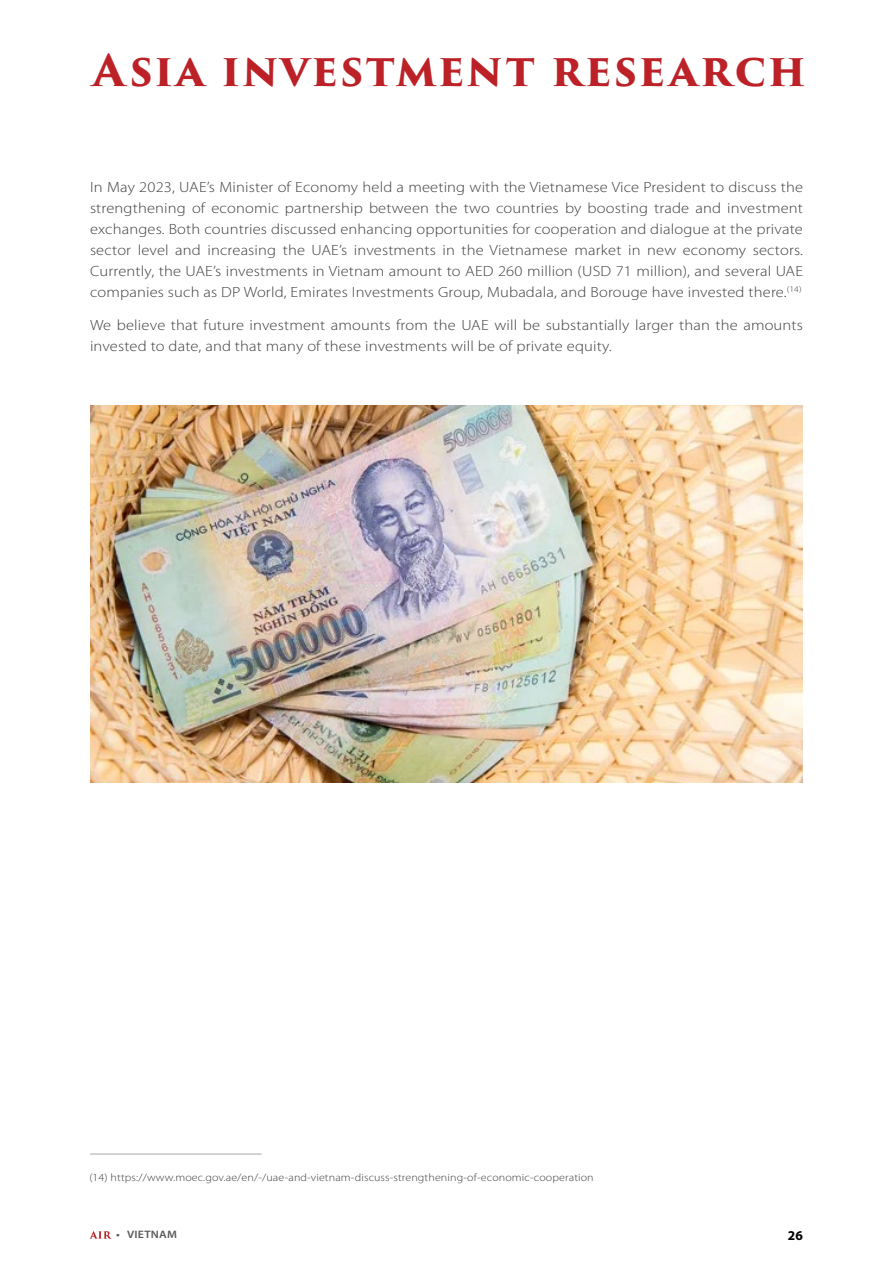
<style>
.page{position:relative;width:893px;height:1263px;background:#fff}
.page>*{position:absolute;margin:0;border:0;box-sizing:border-box;transform-origin:0 0}
.t1{font:700 42.75px "Trajan Pro 3";letter-spacing:.045em;color:#bb2127}
.t2{font:300 14.85px/21px "Myriad Pro";letter-spacing:.01em;color:#414042;text-align:justify;scale:1.11 1}
.t3{font:700 13.5px "Myriad Pro";color:#000}
.t4{font:300 10.8px "Myriad Pro";letter-spacing:.01em;color:#414042;scale:1.11 1}
.t5{font:600 10.8px "Myriad Pro";letter-spacing:.02em;color:#58595b;scale:1.11 1}
</style>
<div class="page">
<hr style="left:90px;top:1153px;width:171px;height:1px;background:#a7a9ac">
<img style="left:90px;top:406px;width:713px;height:376px">
<svg style="left:90px;top:1231px;width:21px;height:7px"></svg>
<h1 class="t1" style="left:93px;top:39px;width:715px">Asia investment research</h1>
<p class="t2" style="left:90px;top:177px;width:644px">In May 2023, UAE’s Minister of Economy held a meeting with the Vietnamese Vice President to discuss the strengthening of economic partnership between the two countries by boosting trade and investment exchanges. Both countries discussed enhancing opportunities for cooperation and dialogue at the private sector level and increasing the UAE’s investments in the Vietnamese market in new economy sectors.<br>Currently, the UAE’s investments in Vietnam amount to AED 260 million (USD 71 million), and several UAE companies such as DP World, Emirates Investments Group, Mubadala, and Borouge have invested there.<sup>(14)</sup></p>
<p class="t2" style="left:90px;top:315px;width:644px">We believe that future investment amounts from the UAE will be substantially larger than the amounts invested to date, and that many of these investments will be of private equity.</p>
<p class="t4" style="left:89px;top:1170px;width:456px">(14) https://www.moec.gov.ae/en/-/uae-and-vietnam-discuss-strengthening-of-economic-cooperation</p>
<p class="t5" style="left:116px;top:1228px;width:56px">• VIETNAM</p>
<p class="t3" style="left:788px;top:1227px;width:16px">26</p>
</div>
